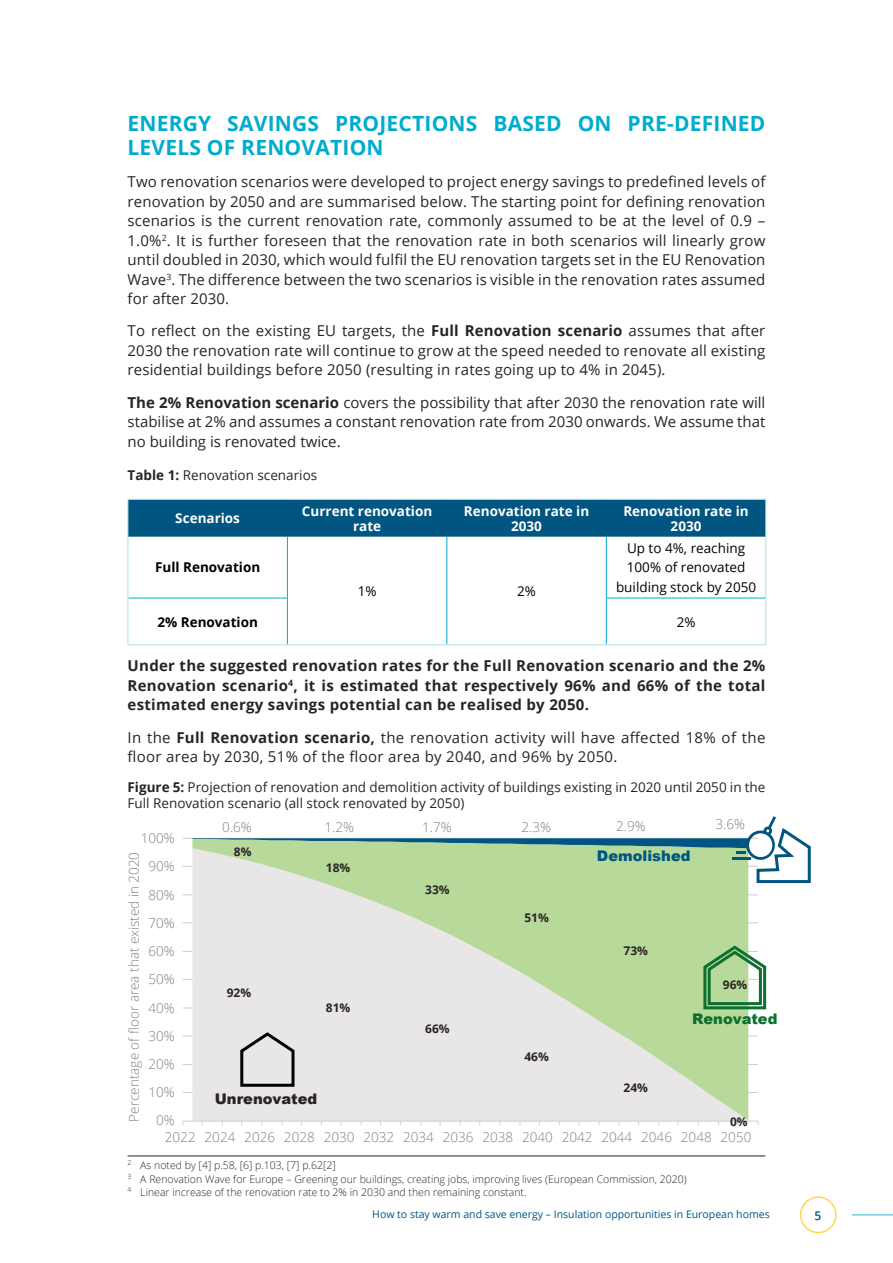
<style>
.page{position:relative;width:893px;height:1263px;background:#fff}
.page>*{position:absolute;margin:0;border:0;box-sizing:border-box;transform-origin:0 0}
.t1{font:700 21px/24px "Open Sans";letter-spacing:.01em;color:#00accd}
.t2{font:15px/19.5px "Open Sans";letter-spacing:.01em;color:#292424;text-align:justify}
.t3{font:700 15px/19.5px "Open Sans";letter-spacing:.02em;color:#292424;text-align:justify}
.t4{font:900 14.7px "Arial";color:#292424}
.t5{font:900 14.7px "Arial";color:#005581}
.t6{font:900 14.7px "Arial";color:#0e702f}
.t7{font:13.5px/16.5px "Open Sans";color:#292424}
.t8{font:300 13.5px/28.2px "Open Sans";color:#808285;text-align:right}
.t9{font:700 13.5px/15px "Open Sans";color:#fff;text-align:center}
.t10{font:13.5px/19.5px "Open Sans";color:#000;text-align:center}
.t11{font:700 13.5px "Open Sans";color:#000}
.t12{font:700 12px "Open Sans";color:#292424}
.t13{font:600 12px "Open Sans";color:#005581}
.t14{font:300 10.5px/13.5px "Open Sans";color:#292424}
.t15{font:10.5px "Open Sans";color:#005581}
.s1{font-weight:700}
</style>
<div class="page">
<hr style="left:852px;top:1214px;width:41px;height:1px;background:#74cee2">
<div style="left:800px;top:1196px;width:37px;height:37px;border:2px solid #ffd64f;border-radius:50%"></div>
<div style="left:129px;top:500px;width:636px;height:37px;background:#005581"></div>
<hr style="left:287px;top:537px;width:1px;height:61px;background:#00accd">
<hr style="left:447px;top:537px;width:1px;height:61px;background:#00accd">
<hr style="left:447px;top:598px;width:1px;height:46px;background:#00accd">
<hr style="left:606px;top:537px;width:1px;height:61px;background:#00accd">
<hr style="left:128px;top:598px;width:160px;height:1px;background:#00accd">
<hr style="left:287px;top:598px;width:1px;height:46px;background:#00accd">
<hr style="left:606px;top:598px;width:159px;height:1px;background:#00accd">
<hr style="left:606px;top:598px;width:1px;height:46px;background:#00accd">
<hr style="left:128px;top:499px;width:159px;height:1px;background:#b0dfdc">
<hr style="left:128px;top:500px;width:1px;height:37px;background:#b0dfdc">
<hr style="left:287px;top:499px;width:160px;height:1px;background:#b0dfdc">
<hr style="left:447px;top:499px;width:159px;height:1px;background:#b0dfdc">
<hr style="left:606px;top:499px;width:160px;height:1px;background:#b0dfdc">
<hr style="left:765px;top:500px;width:1px;height:37px;background:#b0dfdc">
<hr style="left:128px;top:537px;width:1px;height:61px;background:#b0dfdc">
<hr style="left:287px;top:644px;width:160px;height:1px;background:#b0dfdc">
<hr style="left:447px;top:644px;width:159px;height:1px;background:#b0dfdc">
<hr style="left:765px;top:537px;width:1px;height:61px;background:#b0dfdc">
<hr style="left:128px;top:598px;width:1px;height:46px;background:#b0dfdc">
<hr style="left:128px;top:644px;width:159px;height:1px;background:#b0dfdc">
<hr style="left:765px;top:598px;width:1px;height:46px;background:#b0dfdc">
<hr style="left:606px;top:644px;width:160px;height:1px;background:#b0dfdc">
<hr style="left:128px;top:1155px;width:637px;height:1px;background:#292424">
<hr style="left:183px;top:1092px;width:575px;height:1px;background:#d0cdcd">
<hr style="left:183px;top:1064px;width:575px;height:1px;background:#d0cdcd">
<hr style="left:183px;top:1036px;width:575px;height:1px;background:#d0cdcd">
<hr style="left:183px;top:1008px;width:575px;height:1px;background:#d0cdcd">
<hr style="left:183px;top:979px;width:575px;height:1px;background:#d0cdcd">
<hr style="left:183px;top:951px;width:575px;height:1px;background:#d0cdcd">
<hr style="left:183px;top:922px;width:575px;height:1px;background:#d0cdcd">
<hr style="left:183px;top:894px;width:575px;height:1px;background:#d0cdcd">
<hr style="left:183px;top:866px;width:575px;height:1px;background:#d0cdcd">
<hr style="left:183px;top:838px;width:575px;height:1px;background:#d0cdcd">
<svg style="left:192px;top:884px;width:556px;height:236px;background:#d7e2cd"></svg>
<hr style="left:183px;top:1121px;width:575px;height:1px;background:#d0cdcd">
<svg style="left:239px;top:1030px;width:58px;height:58px;background:#c2c0c0"></svg>
<svg style="left:192px;top:816px;width:619px;height:68px"></svg>
<svg style="left:702px;top:944px;width:65px;height:67px"></svg>
<h1 class="t1" style="left:128px;top:111px;width:639px">ENERGY SAVINGS PROJECTIONS BASED ON PRE-DEFINED<br>LEVELS OF RENOVATION</h1>
<p class="t2" style="left:128px;top:172px;width:639px">Two renovation scenarios were developed to project energy savings to predefined levels of renovation by 2050 and are summarised below. The starting point for defining renovation scenarios is the current renovation rate, commonly assumed to be at the level of 0.9 – 1.0%<sup>2</sup>. It is further foreseen that the renovation rate in both scenarios will linearly grow until doubled in 2030, which would fulfil the EU renovation targets set in the EU Renovation Wave<sup>3</sup>. The difference between the two scenarios is visible in the renovation rates assumed for after 2030.</p>
<p class="t2" style="left:128px;top:321px;width:639px">To reflect on the existing EU targets, the <span class="s1">Full Renovation scenario</span> assumes that after 2030 the renovation rate will continue to grow at the speed needed to renovate all existing residential buildings before 2050 (resulting in rates going up to 4% in 2045).</p>
<p class="t2" style="left:128px;top:392px;width:639px"><span class="s1">The 2% Renovation scenario</span> covers the possibility that after 2030 the renovation rate will stabilise at 2% and assumes a constant renovation rate from 2030 onwards. We assume that no building is renovated twice.</p>
<p class="t7" style="left:128px;top:467px;width:191px"><span class="s1">Table 1:</span> Renovation scenarios</p>
<p class="t9" style="left:175px;top:510px;width:66px">Scenarios</p>
<p class="t9" style="left:302px;top:503px;width:132px">Current renovation rate</p>
<p class="t9" style="left:464px;top:503px;width:127px">Renovation rate in<br>2030</p>
<p class="t9" style="left:623px;top:503px;width:127px">Renovation rate in<br>2030</p>
<p class="t11" style="left:155px;top:558px;width:107px">Full Renovation</p>
<p class="t10" style="left:358px;top:581px;width:20px">1%</p>
<p class="t10" style="left:517px;top:581px;width:20px">2%</p>
<p class="t10" style="left:616px;top:538px;width:142px">Up to 4%, reaching<br>100% of renovated building stock by 2050</p>
<p class="t11" style="left:157px;top:612px;width:102px">2% Renovation</p>
<p class="t10" style="left:677px;top:612px;width:20px">2%</p>
<p class="t3" style="left:128px;top:656px;width:639px">Under the suggested renovation rates for the Full Renovation scenario and the 2% Renovation scenario<sup>4</sup>, it is estimated that respectively 96% and 66% of the total estimated energy savings potential can be realised by 2050.</p>
<p class="t2" style="left:128px;top:727px;width:639px">In the <span class="s1">Full Renovation scenario,</span> the renovation activity will have affected 18% of the floor area by 2030, 51% of the floor area by 2040, and 96% by 2050.</p>
<p class="t7" style="left:128px;top:778px;width:639px"><span class="s1">Figure 5:</span> Projection of renovation and demolition activity of buildings existing in 2020 until 2050 in the<br>Full Renovation scenario (all stock renovated by 2050)</p>
<p class="t8" style="left:141px;top:824px;width:36px">100%<br>90%<br>80%<br>70%<br>60%<br>50%<br>40%<br>30%<br>20%<br>10%<br>0%</p>
<p class="t8" style="left:119px;top:1121px;width:271px;rotate:-90deg">Percentage of floor area that existed in 2020</p>
<p class="t8" style="left:222px;top:813px;width:31px">0.6%</p>
<p class="t8" style="left:325px;top:812px;width:31px">1.2%</p>
<p class="t8" style="left:422px;top:812px;width:31px">1.7%</p>
<p class="t8" style="left:521px;top:812px;width:31px">2.3%</p>
<p class="t8" style="left:616px;top:812px;width:31px">2.9%</p>
<p class="t8" style="left:715px;top:810px;width:31px">3.6%</p>
<p class="t12" style="left:234px;top:843px;width:19px">8%</p>
<p class="t12" style="left:326px;top:859px;width:26px">18%</p>
<p class="t12" style="left:227px;top:984px;width:26px">92%</p>
<p class="t12" style="left:326px;top:999px;width:26px">81%</p>
<p class="t4" style="left:215px;top:1088px;width:104px">Unrenovated</p>
<p class="t12" style="left:425px;top:881px;width:26px">33%</p>
<p class="t12" style="left:425px;top:1020px;width:26px">66%</p>
<p class="t12" style="left:524px;top:909px;width:26px">51%</p>
<p class="t12" style="left:524px;top:1048px;width:26px">46%</p>
<p class="t5" style="left:597px;top:845px;width:95px">Demolished</p>
<p class="t12" style="left:624px;top:942px;width:26px">73%</p>
<p class="t12" style="left:624px;top:1079px;width:26px">24%</p>
<p class="t12" style="left:723px;top:976px;width:26px">96%</p>
<p class="t6" style="left:692px;top:1007px;width:87px">Renovated</p>
<p class="t12" style="left:730px;top:1113px;width:19px">0%</p>
<p class="t8" style="left:165px;top:1123px;width:588px">2022 2024 2026 2028 2030 2032 2034 2036 2038 2040 2042 2044 2046 2048 2050</p>
<p class="t14" style="left:128px;top:1158px;width:561px"><sup>2</sup> As noted by [4] p.58, [6] p.103, [7] p.62[2]<br><sup>3</sup> A Renovation Wave for Europe – Greening our buildings, creating jobs, improving lives (European Commission, 2020)<br><sup>4</sup> Linear increase of the renovation rate to 2% in 2030 and then remaining constant.</p>
<p class="t15" style="left:372px;top:1207px;width:399px">How to stay warm and save energy – Insulation opportunities in European homes</p>
<p class="t13" style="left:815px;top:1207px;width:8px">5</p>
</div>
